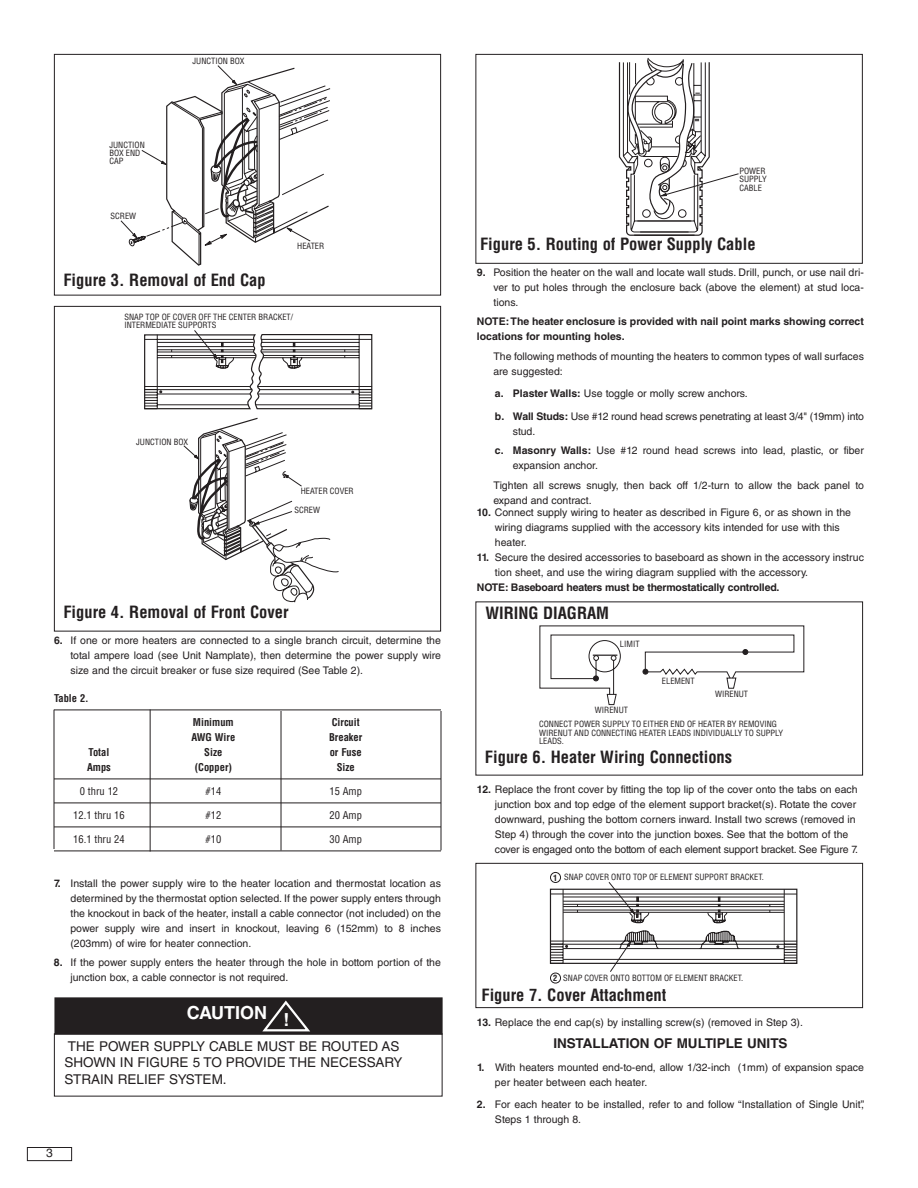
<style>
.page{position:relative;width:918px;height:1188px;background:#fff}
.page>*{position:absolute;margin:0;border:0;box-sizing:border-box;transform-origin:0 0}
.t1{font:700 18px "Helvetica LT Std";color:#fff}
.t2{font:700 condensed 16.5px "Helvetica LT Std";color:#231f20}
.t3{font:13.5px/16.5px "Helvetica LT Std";color:#231f20}
.t4{font:700 13.5px "Helvetica LT Std";color:#231f20}
.t5{font:12px "Helvetica LT Std";color:#231f20}
.t6{font:10.5px/15px "Helvetica LT Std";color:#231f20}
.t7{font:700 10.5px/15px "Helvetica LT Std";color:#231f20}
.t8{font:700 condensed 10.5px "Helvetica LT Std";color:#231f20}
.t9{font:condensed 10.5px "Helvetica LT Std";color:#231f20}
.t10{font:condensed 8.4px/8.4px "Helvetica";color:#231f20}
.t11{font:700 condensed 8.4px "Helvetica";color:#231f20}
.s1{font-weight:700}
</style>
<div class="page">
<div style="left:27px;top:1147px;width:45px;height:14px;border:1px solid #231f20"></div>
<hr style="left:54px;top:710px;width:387px;height:1px;background:#231f20">
<hr style="left:54px;top:779px;width:387px;height:1px;background:#231f20">
<hr style="left:54px;top:803px;width:387px;height:1px;background:#231f20">
<hr style="left:54px;top:827px;width:387px;height:1px;background:#231f20">
<hr style="left:54px;top:851px;width:387px;height:1px;background:#231f20">
<svg style="left:144px;top:330px;width:229px;height:273px"></svg>
<div style="left:54px;top:306px;width:387px;height:326px;border:1px solid #231f20"></div>
<svg style="left:120px;top:65px;width:210px;height:201px"></svg>
<div style="left:54px;top:54px;width:387px;height:242px;border:1px solid #231f20"></div>
<hr style="left:54px;top:710px;width:1px;height:139px;background:#231f20">
<hr style="left:150px;top:709px;width:1px;height:143px;background:#231f20">
<hr style="left:281px;top:711px;width:1px;height:139px;background:#231f20">
<hr style="left:441px;top:711px;width:1px;height:139px;background:#231f20">
<svg style="left:619px;top:58px;width:120px;height:178px"></svg>
<div style="left:476px;top:54px;width:387px;height:210px;border:1px solid #231f20"></div>
<div style="left:55px;top:998px;width:387px;height:36px;background:#231f20"></div>
<div style="left:55px;top:998px;width:387px;height:37px;border:1px solid #231f20"></div>
<svg style="left:262px;top:1001px;width:48px;height:30px"></svg>
<svg style="left:539px;top:625px;width:265px;height:80px"></svg>
<div style="left:550px;top:872px;width:11px;height:11px;border:1px solid #231f20;border-radius:50%"></div>
<div style="left:550px;top:973px;width:11px;height:10px;border:1px solid #231f20;border-radius:50%"></div>
<svg style="left:550px;top:882px;width:248px;height:90px"></svg>
<div style="left:476px;top:863px;width:387px;height:145px;border:1px solid #231f20"></div>
<p class="t10" style="left:109px;top:140px;width:37px">JUNCTION<br>BOX END<br>CAP</p>
<p class="t10" style="left:111px;top:212px;width:27px">SCREW</p>
<p class="t10" style="left:193px;top:56px;width:54px">JUNCTION BOX</p>
<h2 class="t2" style="left:63px;top:273px;width:204px">Figure 3. Removal of End Cap</h2>
<p class="t10" style="left:297px;top:242px;width:29px">HEATER</p>
<p class="t10" style="left:124px;top:313px;width:170px">SNAP TOP OF COVER OFF THE CENTER BRACKET/<br>NTERMED ATE SUPPORTS</p>
<p class="t10" style="left:136px;top:437px;width:54px">JUNCTION BOX</p>
<p class="t10" style="left:301px;top:487px;width:54px">HEATER COVER</p>
<p class="t10" style="left:294px;top:506px;width:27px">SCREW</p>
<h2 class="t2" style="left:63px;top:606px;width:227px">Figure 4. Removal of Front Cover</h2>
<p class="t6" style="left:70px;top:633px;width:372px;text-align:justify;text-indent:-16px"><span class="s1">6.</span> If one or more heaters are connected to a single branch circuit, determine the total ampere load (see Unit Namplate), then determine the power supply wire size and the circuit breaker or fuse size required (See Table 2).</p>
<p class="t8" style="left:54px;top:694px;width:36px">Table 2.</p>
<p class="t8" style="left:193px;top:718px;width:42px">Minimum</p>
<p class="t8" style="left:332px;top:718px;width:29px">Circuit</p>
<p class="t8" style="left:191px;top:733px;width:45px">AWG Wire</p>
<p class="t8" style="left:329px;top:733px;width:35px">Breaker</p>
<p class="t8" style="left:89px;top:748px;width:22px">Total</p>
<p class="t8" style="left:204px;top:748px;width:20px">Size</p>
<p class="t8" style="left:330px;top:748px;width:34px">or Fuse</p>
<p class="t8" style="left:87px;top:763px;width:25px">Amps</p>
<p class="t8" style="left:195px;top:763px;width:39px">(Copper)</p>
<p class="t8" style="left:337px;top:763px;width:20px">Size</p>
<p class="t9" style="left:80px;top:787px;width:40px">0 thru 12</p>
<p class="t9" style="left:206px;top:787px;width:17px">#14</p>
<p class="t9" style="left:329px;top:787px;width:34px">15 Amp</p>
<p class="t9" style="left:73px;top:811px;width:53px">12.1 thru 16</p>
<p class="t9" style="left:206px;top:811px;width:17px">#12</p>
<p class="t9" style="left:329px;top:811px;width:34px">20 Amp</p>
<p class="t9" style="left:73px;top:835px;width:53px">16.1 thru 24</p>
<p class="t9" style="left:206px;top:835px;width:17px">#10</p>
<p class="t9" style="left:329px;top:835px;width:34px">30 Amp</p>
<p class="t6" style="left:70px;top:876px;width:372px;text-align:justify;text-indent:-16px"><span class="s1">7.</span> Install the power supply wire to the heater location and thermostat location as determined by the thermostat option selected. If the power supply enters through the knockout in back of the heater, install a cable connector (not included) on the power supply wire and insert in knockout, leaving 6 (152mm) to 8 inches (203mm) of wire for heater connection.</p>
<p class="t6" style="left:70px;top:956px;width:372px;text-indent:-16px"><span class="s1">8.</span> If the power supply enters the heater through the hole in bottom portion of the junction box, a cable connector is not required.</p>
<h1 class="t1" style="left:187px;top:1006px;width:104px">CAUTION !</h1>
<p class="t3" style="left:64px;top:1039px;width:340px">THE POWER SUPPLY CABLE MUST BE ROUTED AS<br>SHOWN IN FIGURE 5 TO PROVIDE THE NECESSARY<br>STRAIN RELIEF SYSTEM.</p>
<p class="t5" style="left:46px;top:1148px;width:8px">3</p>
<p class="t10" style="left:739px;top:167px;width:29px">POWER<br>SUPPLY<br>CABLE</p>
<h2 class="t2" style="left:480px;top:238px;width:277px">Figure 5. Routing of Power Supply Cable</h2>
<p class="t6" style="left:493px;top:266px;width:372px;text-align:justify;text-indent:-17px"><span class="s1">9.</span> Position the heater on the wall and locate wall studs. Drill, punch, or use nail dri&shy;ver to put holes through the enclosure back (above the element) at stud loca&shy;tions.</p>
<p class="t7" style="left:477px;top:315px;width:389px">NOTE:The heater enclosure is provided with nail point marks showing correct locations for mounting holes.</p>
<p class="t6" style="left:493px;top:350px;width:372px">The following methods of mounting the heaters to common types of wall surfaces are suggested:</p>
<p class="t6" style="left:495px;top:383px;width:371px;line-height:22.5px"><span class="s1">a. Plaster Walls:</span> Use toggle or molly screw anchors.<br><span class="s1">b. Wall Studs:</span> Use #12 round head screws penetrating at least 3/4" (19mm) into</p>
<p class="t6" style="left:495px;top:422px;width:371px;line-height:19.5px;text-indent:18px">stud.<br><span class="s1">c. Masonry Walls:</span> Use #12 round head screws into lead, plastic, or fiber</p>
<p class="t6" style="left:493px;top:457px;width:372px;line-height:19.5px;text-indent:20px">expansion anchor.<br>Tighten all screws snugly, then back off 1/2-turn to allow the back panel to</p>
<p class="t6" style="left:493px;top:494px;width:100px">expand and contract.</p>
<p class="t6" style="left:495px;top:506px;width:358px;text-indent:-18px"><span class="s1">10.</span> Connect supply wiring to heater as described in Figure 6, or as shown in the wiring diagrams supplied with the accessory kits intended for use with this heater.</p>
<p class="t6" style="left:495px;top:551px;width:371px;text-indent:-18px"><span class="s1">11.</span> Secure the desired accessories to baseboard as shown in the accessory instruc tion sheet, and use the wiring diagram supplied with the accessory.</p>
<p class="t7" style="left:477px;top:581px;width:304px">NOTE: Baseboard heaters must be thermostatically controlled.</p>
<h2 class="t2" style="left:485px;top:607px;width:125px">WIRING DIAGRAM</h2>
<p class="t10" style="left:620px;top:640px;width:21px">LIMIT</p>
<p class="t10" style="left:662px;top:677px;width:34px">ELEMENT</p>
<p class="t10" style="left:715px;top:690px;width:35px">WIRENUT</p>
<p class="t10" style="left:539px;top:703px;width:239px;line-height:14.2px;text-indent:56px">WIRENUT<br>CONNECT POWER SUPPLY TO EITHER END OF HEATER BY REMOVING</p>
<p class="t10" style="left:539px;top:729px;width:246px">WIRENUT AND CONNECTING HEATER LEADS INDIVIDUALLY TO SUPPLY<br>LEADS.</p>
<h2 class="t2" style="left:485px;top:751px;width:249px">Figure 6. Heater Wiring Connections</h2>
<p class="t6" style="left:495px;top:783px;width:365px;text-indent:-18px"><span class="s1">12.</span> Replace the front cover by fitting the top lip of the cover onto the tabs on each junction box and top edge of the element support bracket(s). Rotate the cover downward, pushing the bottom corners inward. Install two screws (removed in Step 4) through the cover into the junction boxes. See that the bottom of the cover is engaged onto the bottom of each element support bracket. See Figure 7.</p>
<p class="t11" style="left:553px;top:873px;width:6px">1</p>
<p class="t10" style="left:564px;top:873px;width:200px">SNAP COVER ONTO TOP OF ELEMENT SUPPORT BRACKET</p>
<p class="t10" style="left:563px;top:974px;width:180px">SNAP COVER ONTO BOTTOM OF ELEMENT BRACKET</p>
<p class="t11" style="left:553px;top:973px;width:6px">2</p>
<h2 class="t2" style="left:481px;top:989px;width:186px">Figure 7. Cover Attachment</h2>
<p class="t6" style="left:477px;top:1016px;width:328px"><span class="s1">13.</span> Replace the end cap(s) by installing screw(s) (removed in Step 3).</p>
<p class="t4" style="left:553px;top:1039px;width:236px">INSTALLATION OF MULTIPLE UNITS</p>
<p class="t6" style="left:495px;top:1061px;width:371px;text-indent:-18px"><span class="s1">1.</span> With heaters mounted end-to-end, allow 1/32-inch (1mm) of expansion space per heater between each heater.</p>
<p class="t6" style="left:495px;top:1098px;width:371px;text-indent:-18px"><span class="s1">2.</span> For each heater to be installed, refer to and follow “Installation of Single Unit”,<br>Steps 1 through 8.</p>
</div>
